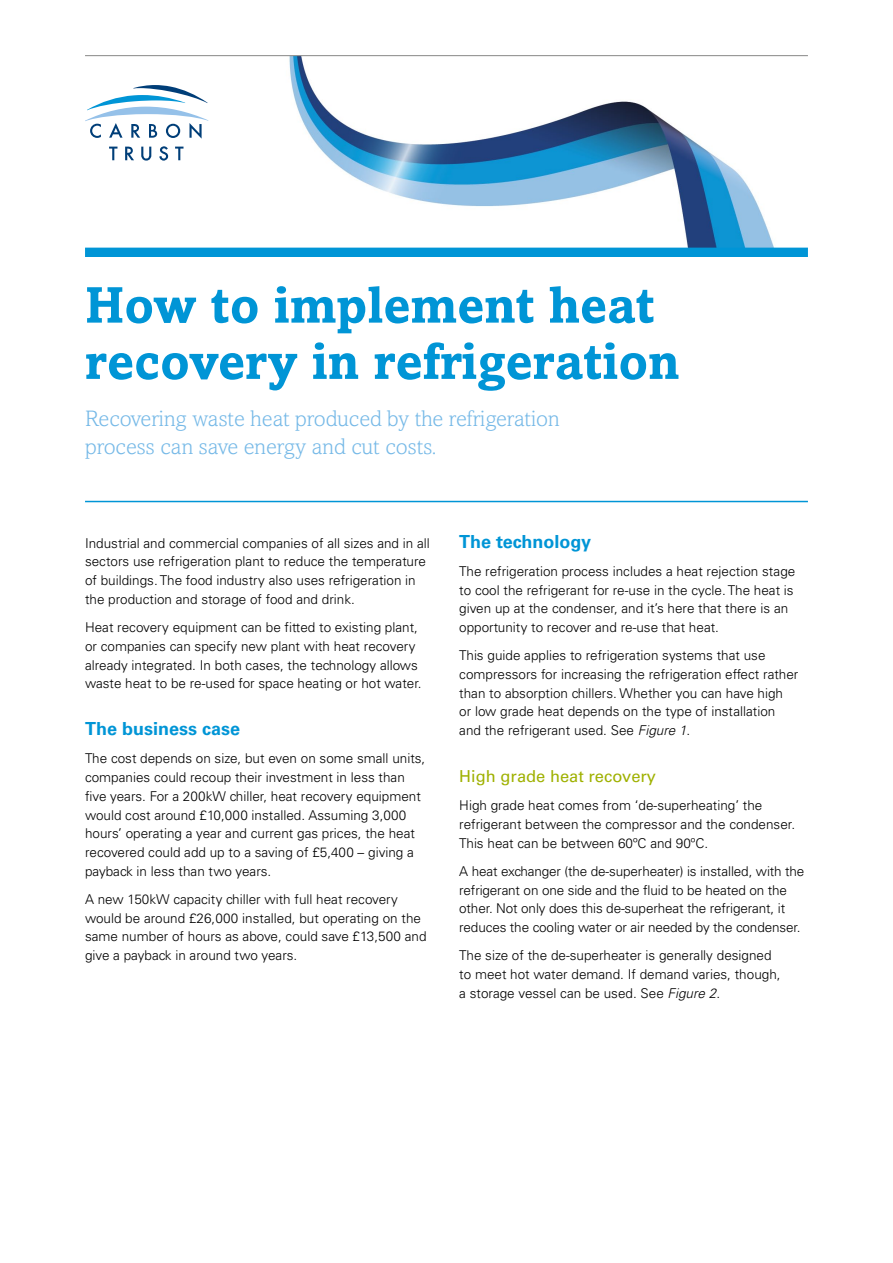
<style>
.page{position:relative;width:893px;height:1263px;background:#fff}
.page>*{position:absolute;margin:0;border:0;box-sizing:border-box;transform-origin:0 0}
.t1{font:700 51px/56.2px "Amasis";color:#0095d6}
.t2{font:300 22.5px/28.2px "Amasis";color:#76b9e7}
.t3{font:700 18px "Univers";color:#0095d6}
.t4{font:16.5px "Univers";color:#9fb100}
.t5{font:300 13.5px/18.8px "Univers";color:#000}
.s1{font-style:italic}
</style>
<div class="page">
<svg style="left:125px;top:147px;width:9px;height:13px"></svg>
<svg style="left:109px;top:147px;width:8px;height:13px"></svg>
<svg style="left:175px;top:147px;width:8px;height:13px"></svg>
<svg style="left:141px;top:147px;width:10px;height:14px"></svg>
<svg style="left:159px;top:146px;width:9px;height:15px"></svg>
<svg style="left:85px;top:85px;width:123px;height:54px"></svg>
<img style="left:269px;top:56px;width:527px;height:192px">
<hr style="left:85px;top:55px;width:723px;height:1px;background:#878786">
<div style="left:85px;top:248px;width:723px;height:9px;background:#0095d6"></div>
<hr style="left:85px;top:501px;width:723px;height:1px;background:#0095d6">
<h1 class="t1" style="left:85px;top:276px;width:596px">How to implement heat recovery in refrigeration</h1>
<h2 class="t2" style="left:85px;top:404px;width:476px">Recovering waste heat produced by the refrigeration process can save energy and cut costs.</h2>
<p class="t5" style="left:85px;top:533px;width:346px">Industrial and commercial companies of all sizes and in all sectors use refrigeration plant to reduce the temperature of buildings. The food industry also uses refrigeration in the production and storage of food and drink.</p>
<p class="t5" style="left:85px;top:618px;width:338px">Heat recovery equipment can be fitted to existing plant, or companies can specify new plant with heat recovery already integrated. In both cases, the technology allows waste heat to be re-used for space heating or hot water.</p>
<h3 class="t3" style="left:85px;top:718px;width:157px">The business case</h3>
<p class="t5" style="left:85px;top:749px;width:342px">The cost depends on size, but even on some small units, companies could recoup their investment in less than five years. For a 200kW chiller, heat recovery equipment would cost around £10,000 installed. Assuming 3,000 hours’ operating a year and current gas prices, the heat recovered could add up to a saving of £5,400 – giving a payback in less than two years.</p>
<p class="t5" style="left:85px;top:890px;width:343px">A new 150kW capacity chiller with full heat recovery would be around £26,000 installed, but operating on the same number of hours as above, could save £13,500 and give a payback in around two years.</p>
<h3 class="t3" style="left:459px;top:531px;width:133px">The technology</h3>
<p class="t5" style="left:459px;top:562px;width:338px">The refrigeration process includes a heat rejection stage to cool the refrigerant for re-use in the cycle. The heat is given up at the condenser, and it’s here that there is an opportunity to recover and re-use that heat.</p>
<p class="t5" style="left:459px;top:646px;width:341px">This guide applies to refrigeration systems that use compressors for increasing the refrigeration effect rather than to absorption chillers. Whether you can have high or low grade heat depends on the type of installation and the refrigerant used. See <span class="s1">Figure 1</span>.</p>
<p class="t4" style="left:459px;top:766px;width:198px">High grade heat recovery</p>
<p class="t5" style="left:459px;top:796px;width:337px">High grade heat comes from ‘de-superheating’ the refrigerant between the compressor and the condenser.<br>This heat can be between 60ºC and 90ºC.</p>
<p class="t5" style="left:459px;top:862px;width:347px">A heat exchanger (the de-superheater) is installed, with the refrigerant on one side and the fluid to be heated on the other. Not only does this de-superheat the refrigerant, it reduces the cooling water or air needed by the condenser.</p>
<p class="t5" style="left:459px;top:946px;width:323px">The size of the de-superheater is generally designed to meet hot water demand. If demand varies, though, a storage vessel can be used. See <span class="s1">Figure 2</span>.</p>
</div>
